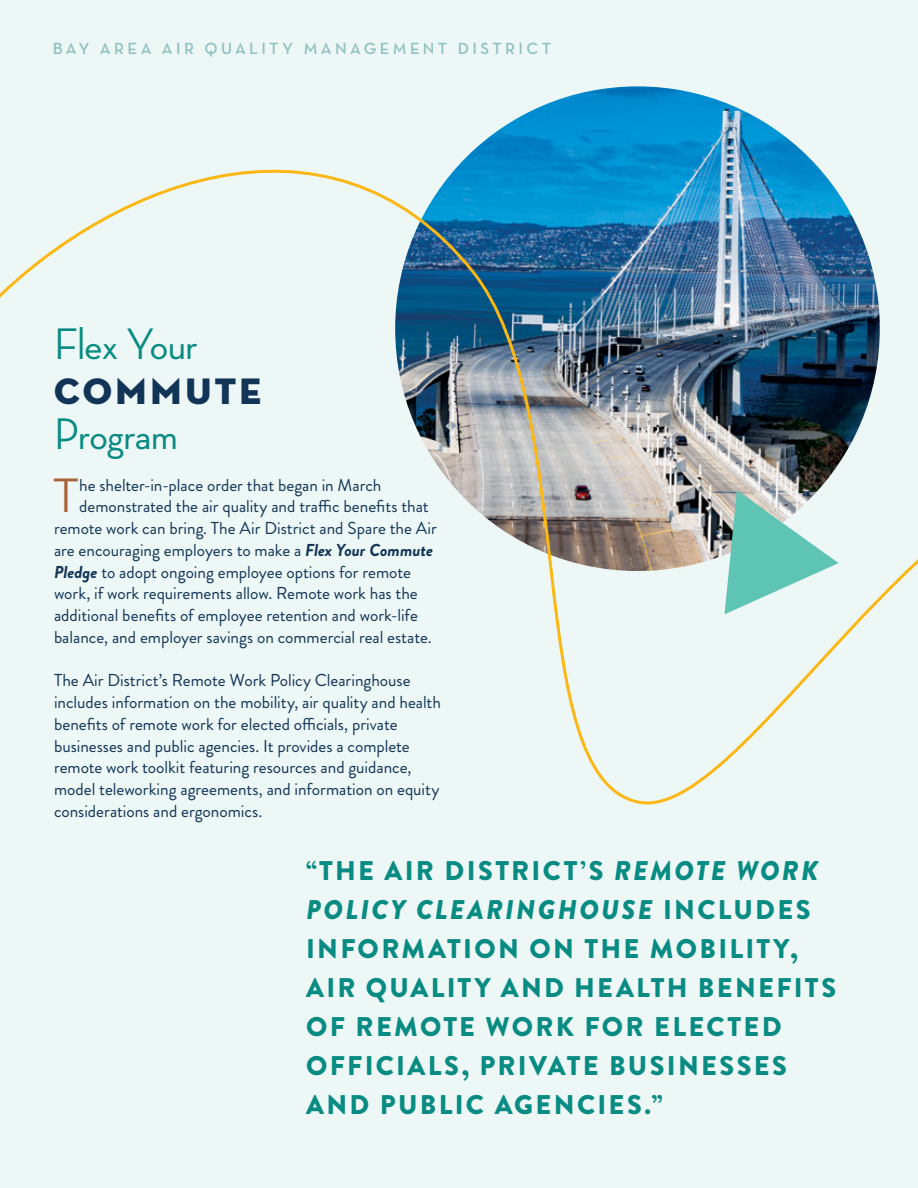
<style>
.page{position:relative;width:918px;height:1188px;background:#edf7f5}
.page>*{position:absolute;margin:0;border:0;box-sizing:border-box;transform-origin:0 0}
.t1{font:500 49.2px "Neutra Disp";color:#a86236}
.t2{font:500 45px "Neutra Disp";letter-spacing:-.01em;color:#078b82}
.t3{font:37.5px "Neutra Disp Titling";letter-spacing:.09em;color:#113457}
.t4{font:900 27px/39px "Brandon Grotesque";letter-spacing:.085em;color:#078b82}
.t5{font:17.25px/21.8px "Brandon Grotesque";color:#113457}
.t6{font:16.5px "Neutra Text Demi Alt";letter-spacing:.2em;color:#99c8c8}
.s1{font-weight:700;font-style:italic}
.s2{font-style:italic}
</style>
<div class="page">
<img style="left:0;top:90px;width:918px;height:715px">
<svg style="left:725px;top:490px;width:114px;height:124px"></svg>
<p class="t6" style="left:53px;top:38px;width:500px">BAY AREA AIR QUALITY MANAGEMENT DISTRICT</p>
<h2 class="t2" style="left:54px;top:319px;width:145px">Flex Your</h2>
<h3 class="t3" style="left:54px;top:367px;width:209px">COMMUTE</h3>
<h2 class="t2" style="left:54px;top:409px;width:125px">Program</h2>
<h1 class="t1" style="left:53px;top:469px;width:28px">T</h1>
<p class="t5" style="left:79px;top:474px;width:304px">he shelter-in-place order that began in March</p>
<p class="t5" style="left:79px;top:496px;width:351px">demonstrated the air quality and traffic benefits that</p>
<p class="t5" style="left:54px;top:518px;width:384px">remote work can bring. The Air District and Spare the Air</p>
<p class="t5" style="left:54px;top:539px;width:380px">are encouraging employers to make a <span class="s1">Flex Your Commute</span></p>
<p class="t5" style="left:54px;top:561px;width:358px"><span class="s1">Pledge</span> to adopt ongoing employee options for remote</p>
<p class="t5" style="left:54px;top:583px;width:365px">work, if work requirements allow. Remote work has the</p>
<p class="t5" style="left:54px;top:605px;width:365px">additional benefits of employee retention and work-life</p>
<p class="t5" style="left:54px;top:626px;width:379px">balance, and employer savings on commercial real estate.</p>
<p class="t5" style="left:54px;top:670px;width:388px">The Air District’s Remote Work Policy Clearinghouse includes information on the mobility, air quality and health benefits of remote work for elected officials, private businesses and public agencies. It provides a complete remote work toolkit featuring resources and guidance, model teleworking agreements, and information on equity considerations and ergonomics.</p>
<h3 class="t4" style="left:306px;top:851px;width:532px">“THE AIR DISTRICT’S <span class="s2">REMOTE WORK<br>POLICY CLEARINGHOUSE</span> INCLUDES<br>INFORMATION ON THE MOBILITY,<br>AIR QUALITY AND HEALTH BENEFITS<br>OF REMOTE WORK FOR ELECTED<br>OFFICIALS, PRIVATE BUSINESSES<br>AND PUBLIC AGENCIES.”</h3>
</div>
